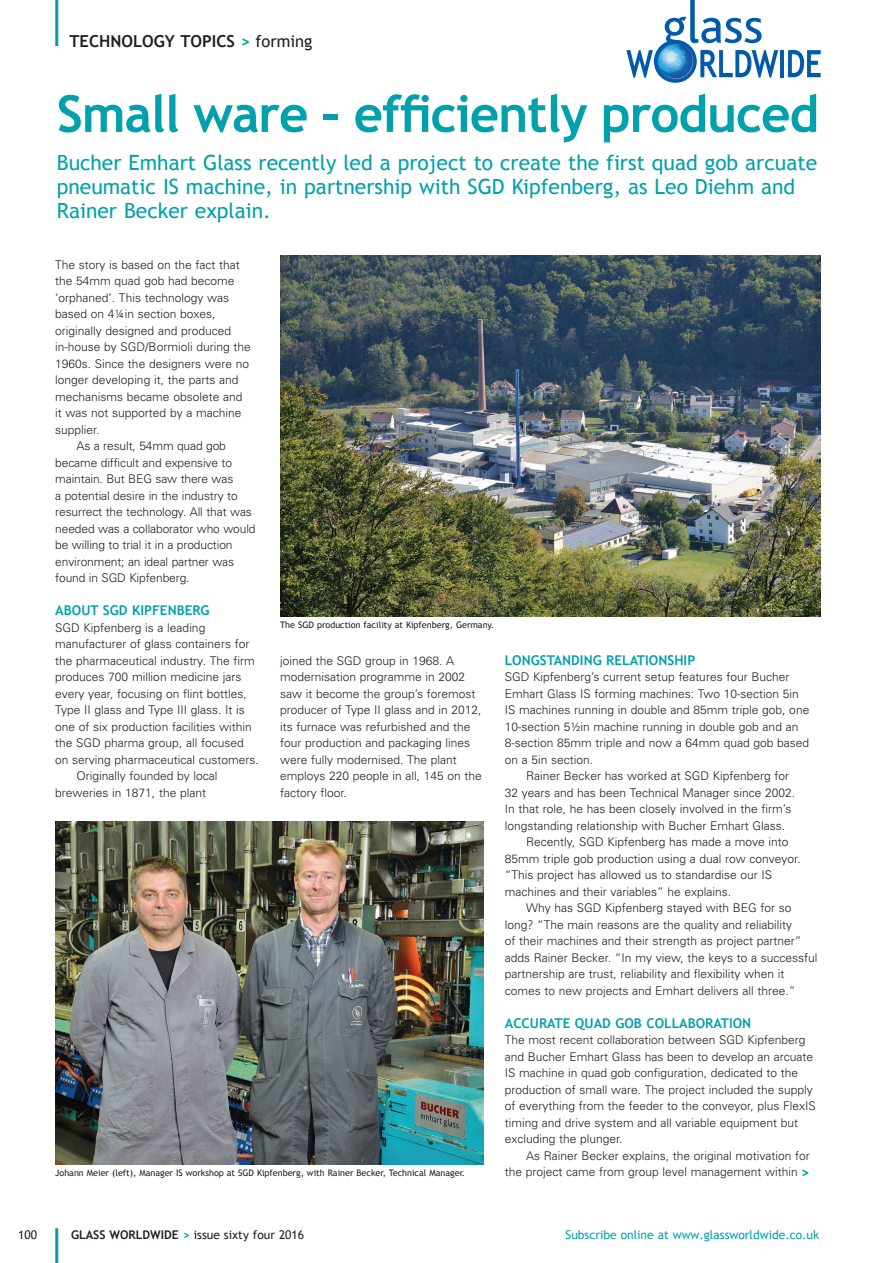
<style>
.page{position:relative;width:893px;height:1263px;background:#fff}
.page>*{position:absolute;margin:0;border:0;box-sizing:border-box;transform-origin:0 0}
.t1{font:700 51px "Trebuchet MS";letter-spacing:-.02em;color:#00a1ac}
.t2{font:21px/24px "Trebuchet MS";color:#00a1ac}
.t3{font:700 16.5px "Trebuchet MS";color:#231f20}
.t4{font:700 13.5px "Trebuchet MS";color:#00a1ac}
.t5{font:300 12px/16.5px "Univers";color:#231f20}
.t6{font:12px "Trebuchet MS";color:#00a1ac}
.t7{font:12px "Trebuchet MS";color:#231f20}
.t8{font:9px "Trebuchet MS";color:#231f20}
.s1{color:#00a1ac}
.s2{font-weight:400}
.s3{font-weight:700}
.s4{font-weight:700;color:#00a1ac}
</style>
<div class="page">
<hr style="left:55px;top:1228px;width:3px;height:35px;background:#00a1ac">
<hr style="left:55px;top:0;width:3px;height:46px;background:#00a1ac">
<img style="left:280px;top:256px;width:541px;height:361px">
<img style="left:55px;top:821px;width:429px;height:343px">
<svg style="left:802px;top:1169px;width:6px;height:7px"></svg>
<svg style="left:654px;top:40px;width:43px;height:43px"></svg>
<svg style="left:626px;top:50px;width:27px;height:28px"></svg>
<hr style="left:780px;top:50px;width:4px;height:27px;background:#015aaa">
<svg style="left:788px;top:50px;width:33px;height:27px"></svg>
<svg style="left:663px;top:0;width:115px;height:78px"></svg>
<svg style="left:656px;top:42px;width:39px;height:39px"></svg>
<img style="left:658px;top:44px;width:34px;height:35px;border-radius:17px">
<h3 class="t3" style="left:70px;top:31px;width:245px">TECHNOLOGY TOPICS <span class="s1">&gt;</span> <span class="s2">forming</span></h3>
<h1 class="t1" style="left:57px;top:82px;width:764px">Small ware – efficiently produced</h1>
<h2 class="t2" style="left:57px;top:151px;width:762px">Bucher Emhart Glass recently led a project to create the first quad gob arcuate pneumatic IS machine, in partnership with SGD Kipfenberg, as Leo Diehm and<br>Rainer Becker explain.</h2>
<p class="t5" style="left:55px;top:256px;width:186px">The story is based on the fact that</p>
<p class="t5" style="left:55px;top:273px;width:181px">the 54mm quad gob had become</p>
<p class="t5" style="left:55px;top:289px;width:175px">‘orphaned’. This technology was</p>
<p class="t5" style="left:55px;top:306px;width:162px">based on 4¼in section boxes,</p>
<p class="t5" style="left:55px;top:322px;width:177px">originally designed and produced</p>
<p class="t5" style="left:55px;top:339px;width:197px">in-house by SGD/Bormioli during the</p>
<p class="t5" style="left:55px;top:355px;width:195px">1960s. Since the designers were no</p>
<p class="t5" style="left:55px;top:372px;width:185px">longer developing it, the parts and</p>
<p class="t5" style="left:55px;top:388px;width:189px">mechanisms became obsolete and</p>
<p class="t5" style="left:55px;top:405px;width:188px">it was not supported by a machine</p>
<p class="t5" style="left:55px;top:421px;width:46px">supplier.</p>
<p class="t5" style="left:77px;top:438px;width:151px">As a result, 54mm quad gob</p>
<p class="t5" style="left:55px;top:454px;width:178px">became difficult and expensive to</p>
<p class="t5" style="left:55px;top:471px;width:180px">maintain. But BEG saw there was</p>
<p class="t5" style="left:55px;top:487px;width:184px">a potential desire in the industry to</p>
<p class="t5" style="left:55px;top:504px;width:198px">resurrect the technology. All that was</p>
<p class="t5" style="left:55px;top:520px;width:202px">needed was a collaborator who would</p>
<p class="t5" style="left:55px;top:537px;width:179px">be willing to trial it in a production</p>
<p class="t5" style="left:55px;top:553px;width:180px">environment; an ideal partner was</p>
<p class="t5" style="left:55px;top:570px;width:136px">found in SGD Kipfenberg.</p>
<p class="t4" style="left:55px;top:602px;width:156px">ABOUT SGD KIPFENBERG</p>
<p class="t5" style="left:55px;top:619px;width:152px">SGD Kipfenberg is a leading</p>
<p class="t5" style="left:55px;top:636px;width:196px">manufacturer of glass containers for</p>
<p class="t5" style="left:55px;top:652px;width:201px">the pharmaceutical industry. The firm</p>
<p class="t5" style="left:55px;top:669px;width:188px">produces 700 million medicine jars</p>
<p class="t5" style="left:55px;top:685px;width:193px">every year, focusing on flint bottles,</p>
<p class="t5" style="left:55px;top:702px;width:191px">Type II glass and Type III glass. It is</p>
<p class="t5" style="left:55px;top:718px;width:198px">one of six production facilities within</p>
<p class="t5" style="left:55px;top:735px;width:190px">the SGD pharma group, all focused</p>
<p class="t5" style="left:55px;top:751px;width:205px">on serving pharmaceutical customers.</p>
<p class="t5" style="left:77px;top:768px;width:143px">Originally founded by local</p>
<p class="t5" style="left:55px;top:784px;width:152px">breweries in 1871, the plant</p>
<p class="t8" style="left:280px;top:620px;width:216px">The SGD production facility at Kipfenberg, Germany.</p>
<p class="t5" style="left:280px;top:652px;width:203px">joined the SGD group in 1968. A modernisation programme in 2002 saw it become the group’s foremost producer of Type II glass and in 2012, its furnace was refurbished and the four production and packaging lines were fully modernised. The plant employs 220 people in all, 145 on the factory floor.</p>
<p class="t8" style="left:55px;top:1167px;width:411px">Johann Meier (left), Manager IS workshop at SGD Kipfenberg, with Rainer Becker, Technical Manager.</p>
<p class="t4" style="left:505px;top:651px;width:192px">LONGSTANDING RELATIONSHIP</p>
<p class="t5" style="left:505px;top:669px;width:286px">SGD Kipfenberg’s current setup features four Bucher</p>
<p class="t5" style="left:505px;top:685px;width:295px">Emhart Glass IS forming machines: Two 10-section 5in</p>
<p class="t5" style="left:505px;top:702px;width:306px">IS machines running in double and 85mm triple gob, one</p>
<p class="t5" style="left:505px;top:718px;width:295px">10-section 5½in machine running in double gob and an</p>
<p class="t5" style="left:505px;top:735px;width:306px">8-section 85mm triple and now a 64mm quad gob based</p>
<p class="t5" style="left:505px;top:751px;width:90px">on a 5in section.</p>
<p class="t5" style="left:526px;top:768px;width:265px">Rainer Becker has worked at SGD Kipfenberg for</p>
<p class="t5" style="left:505px;top:784px;width:292px">32 years and has been Technical Manager since 2002.</p>
<p class="t5" style="left:505px;top:801px;width:288px">In that role, he has been closely involved in the firm’s</p>
<p class="t5" style="left:505px;top:817px;width:282px">longstanding relationship with Bucher Emhart Glass.</p>
<p class="t5" style="left:526px;top:834px;width:264px">Recently, SGD Kipfenberg has made a move into</p>
<p class="t5" style="left:505px;top:850px;width:297px">85mm triple gob production using a dual row conveyor.</p>
<p class="t5" style="left:505px;top:867px;width:269px">“This project has allowed us to standardise our IS</p>
<p class="t5" style="left:505px;top:883px;width:228px">machines and their variables” he explains.</p>
<p class="t5" style="left:526px;top:900px;width:267px">Why has SGD Kipfenberg stayed with BEG for so</p>
<p class="t5" style="left:505px;top:916px;width:289px">long? “The main reasons are the quality and reliability</p>
<p class="t5" style="left:505px;top:933px;width:298px">of their machines and their strength as project partner”</p>
<p class="t5" style="left:505px;top:949px;width:314px">adds Rainer Becker. “In my view, the keys to a successful</p>
<p class="t5" style="left:505px;top:966px;width:281px">partnership are trust, reliability and flexibility when it</p>
<p class="t5" style="left:505px;top:982px;width:292px">comes to new projects and Emhart delivers all three.”</p>
<p class="t4" style="left:505px;top:1014px;width:248px">ACCURATE QUAD GOB COLLABORATION</p>
<p class="t5" style="left:505px;top:1032px;width:312px">The most recent collaboration between SGD Kipfenberg and Bucher Emhart Glass has been to develop an arcuate IS machine in quad gob configuration, dedicated to the production of small ware. The project included the supply of everything from the feeder to the conveyor, plus FlexIS timing and drive system and all variable equipment but excluding the plunger.</p>
<p class="t5" style="left:505px;top:1147px;width:307px;text-indent:21px">As Rainer Becker explains, the original motivation for the project came from group level management within</p>
<p class="t7" style="left:18px;top:1227px;width:20px">100</p>
<p class="t7" style="left:71px;top:1227px;width:235px"><span class="s3">GLASS WORLDWIDE</span> <span class="s4">&gt;</span> issue sixty four 2016</p>
<p class="t6" style="left:566px;top:1227px;width:255px">Subscribe online at www.glassworldwide.co.uk</p>
</div>
